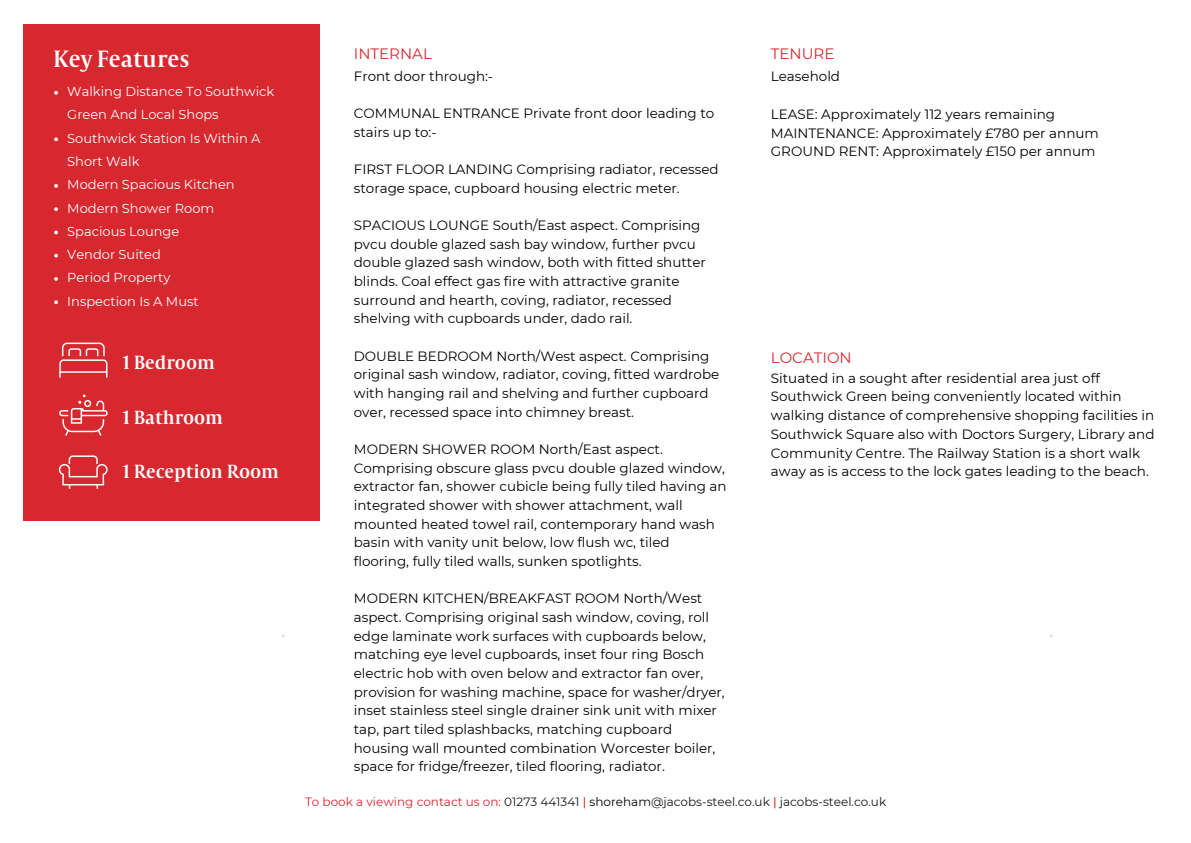
<style>
.page{position:relative;width:1191px;height:843px;background:#fff}
.page>*{position:absolute;margin:0;border:0;box-sizing:border-box;transform-origin:0 0}
.t1{font:26px "Capitolium Road";color:#fff}
.t2{font:21px "Capitolium Road";color:#fff}
.t3{font:15px "Montserrat";color:#d7282f}
.t4{font:13.5px/18.6px "Montserrat";color:#000}
.t5{font:13px/23.2px "Montserrat";color:#fff}
.t6{font:12px "Montserrat";color:#191718}
.s1{color:#d7282f}
.s2{font-weight:500;color:#d7282f}
.s3{color:#000}
</style>
<div class="page">
<div style="left:23px;top:25px;width:297px;height:496px;background:#d7282f"></div>
<img style="left:58px;top:455px;width:50px;height:34px">
<img style="left:59px;top:394px;width:49px;height:42px">
<img style="left:59px;top:342px;width:49px;height:36px">
<svg style="left:54px;top:91px;width:4px;height:4px"></svg>
<svg style="left:54px;top:137px;width:4px;height:4px"></svg>
<svg style="left:54px;top:184px;width:4px;height:4px"></svg>
<svg style="left:54px;top:207px;width:4px;height:4px"></svg>
<svg style="left:54px;top:230px;width:4px;height:4px"></svg>
<svg style="left:54px;top:254px;width:4px;height:3px"></svg>
<svg style="left:54px;top:277px;width:4px;height:4px"></svg>
<svg style="left:54px;top:300px;width:4px;height:4px"></svg>
<h2 class="t1" style="left:53px;top:50px;width:138px">Key Features</h2>
<p class="t5" style="left:67px;top:80px;width:208px">Walking Distance To Southwick<br>Green And Local Shops</p>
<p class="t5" style="left:67px;top:126px;width:195px">Southwick Station Is Within A<br>Short Walk</p>
<p class="t5" style="left:67px;top:173px;width:169px">Modern Spacious Kitchen</p>
<p class="t5" style="left:67px;top:196px;width:148px">Modern Shower Room</p>
<p class="t5" style="left:67px;top:219px;width:114px">Spacious Lounge</p>
<p class="t5" style="left:67px;top:243px;width:95px">Vendor Suited</p>
<h2 class="t5" style="left:67px;top:266px;width:105px">Period Property</h2>
<p class="t5" style="left:67px;top:289px;width:133px">Inspection Is A Must</p>
<p class="t2" style="left:123px;top:355px;width:93px">1 Bedroom</p>
<h2 class="t2" style="left:123px;top:410px;width:102px">1 Bathroom</h2>
<h3 class="t2" style="left:123px;top:464px;width:158px">1 Reception Room</h3>
<h3 class="t3" style="left:354px;top:45px;width:79px">INTERNAL</h3>
<h4 class="t3" style="left:770px;top:45px;width:65px">TENURE</h4>
<h4 class="t4" style="left:354px;top:67px;width:141px">Front door through:-</h4>
<h4 class="t4" style="left:354px;top:104px;width:362px">COMMUNAL ENTRANCE Private front door leading to stairs up to:-</h4>
<h4 class="t4" style="left:354px;top:160px;width:366px">FIRST FLOOR LANDING Comprising radiator, recessed storage space, cupboard housing electric meter.</h4>
<h4 class="t4" style="left:354px;top:216px;width:353px">SPACIOUS LOUNGE South/East aspect. Comprising pvcu double glazed sash bay window, further pvcu double glazed sash window, both with fitted shutter blinds. Coal effect gas fire with attractive granite surround and hearth, coving, radiator, recessed shelving with cupboards under, dado rail.</h4>
<h4 class="t4" style="left:354px;top:346px;width:367px">DOUBLE BEDROOM North/West aspect. Comprising original sash window, radiator, coving, fitted wardrobe with hanging rail and shelving and further cupboard over, recessed space into chimney breast.</h4>
<h4 class="t4" style="left:354px;top:440px;width:374px">MODERN SHOWER ROOM North/East aspect.<br>Comprising obscure glass pvcu double glazed window, extractor fan, shower cubicle being fully tiled having an integrated shower with shower attachment, wall mounted heated towel rail, contemporary hand wash basin with vanity unit below, low flush wc, tiled flooring, fully tiled walls, sunken spotlights.</h4>
<h4 class="t4" style="left:354px;top:589px;width:372px">MODERN KITCHEN/BREAKFAST ROOM North/West aspect. Comprising original sash window, coving, roll edge laminate work surfaces with cupboards below, matching eye level cupboards, inset four ring Bosch electric hob with oven below and extractor fan over, provision for washing machine, space for washer/dryer, inset stainless steel single drainer sink unit with mixer tap, part tiled splashbacks, matching cupboard housing wall mounted combination Worcester boiler, space for fridge/freezer, tiled flooring, radiator.</h4>
<h4 class="t4" style="left:770px;top:67px;width:71px">Leasehold</h4>
<h3 class="t4" style="left:770px;top:104px;width:329px">LEASE: Approximately 112 years remaining<br>MAINTENANCE: Approximately £780 per annum<br>GROUND RENT: Approximately £150 per annum</h3>
<p class="t3" style="left:770px;top:349px;width:82px">LOCATION</p>
<h4 class="t4" style="left:770px;top:368px;width:385px">Situated in a sought after residential area just off Southwick Green being conveniently located within walking distance of comprehensive shopping facilities in Southwick Square also with Doctors Surgery, Library and Community Centre. The Railway Station is a short walk away as is access to the lock gates leading to the beach.</h4>
<p class="t6" style="left:305px;top:794px;width:582px"><span class="s1">To book a viewing contact us on:</span> 01273 441341 <span class="s2">|</span> <span class="s3">shoreham</span>@jacobs-steel.co.uk <span class="s2">|</span> jacobs-steel.co.uk</p>
</div>
